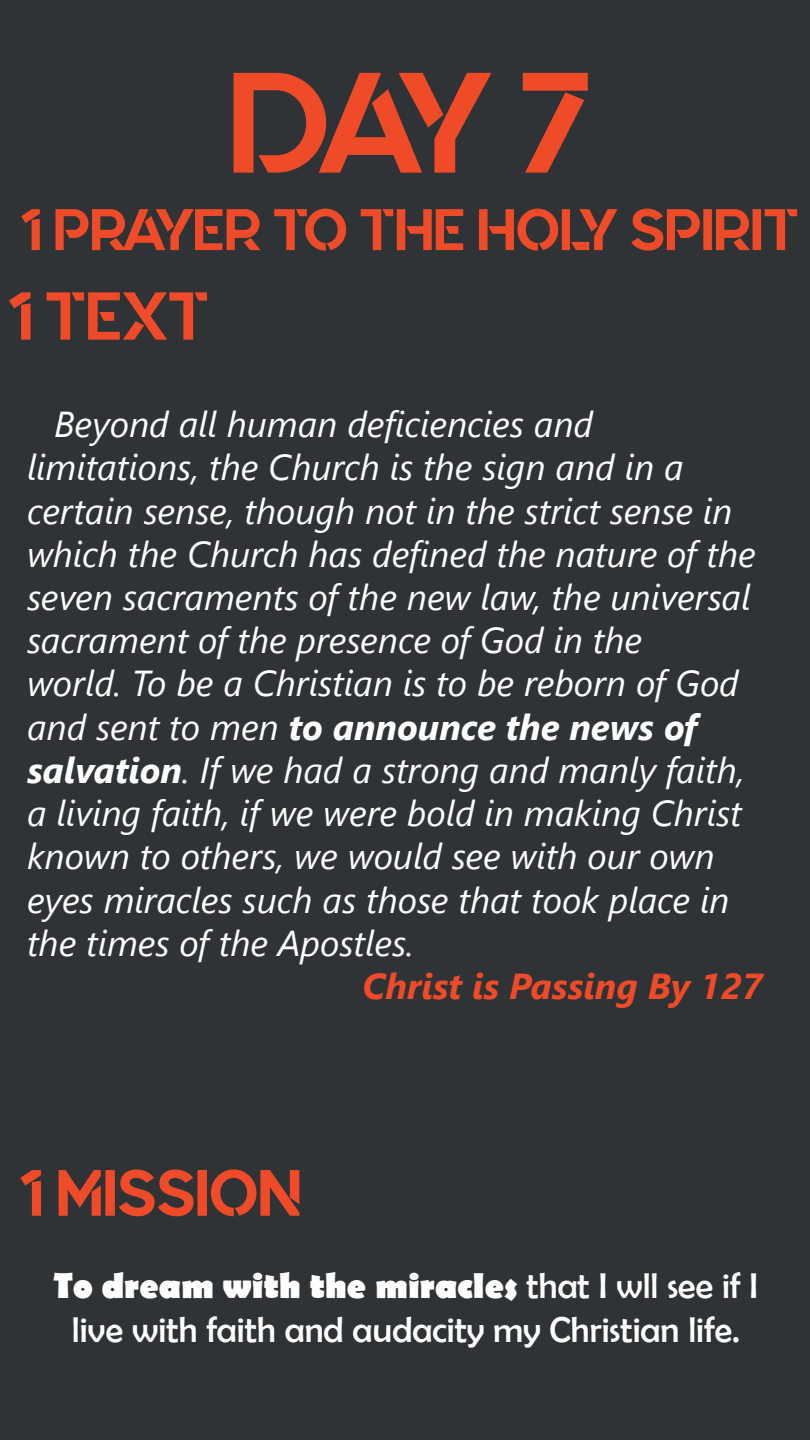
<style>
.page{position:relative;width:810px;height:1440px;background:#fff}
.page>*{position:absolute;margin:0;border:0;box-sizing:border-box;transform-origin:0 0}
.t1{font:142.5px "Quantify";color:#ef4b29}
.t2{font:67.5px "Quantify";color:#ef4b29}
.t3{font:65.25px "Quantify";color:#ef4b29}
.t4{font:58.5px "Quantify";color:#ef4b29}
.t5{font:italic 36px/43.2px "Segoe UI";color:#fff}
.t6{font:36px/43.2px "Berlin Sans FB";color:#fff;text-align:center}
.t7{font:italic 700 36px "Segoe UI";color:#ef4b29}
.s1{font-weight:700}
</style>
<div class="page">
<div style="left:0;top:0;width:810px;height:1439px;background:#2f3336"></div>
<p class="t1" style="left:229px;top:42px;width:362px">DAY 7</p>
<p class="t4" style="left:19px;top:197px;width:781px">1 PRAYER TO THE HOLY SPIRIT</p>
<p class="t2" style="left:7px;top:278px;width:203px">1 TEXT</p>
<p class="t5" style="left:27px;top:397px;width:730px;text-indent:27px">Beyond all human deficiencies and limitations, the Church is the sign and in a certain sense, though not in the strict sense in which the Church has defined the nature of the seven sacraments of the new law, the universal sacrament of the presence of God in the<br>world. To be a Christian is to be reborn of God and sent to men <span class="s1">to announce the news of salvation</span>. If we had a strong and manly faith, a living faith, if we were bold in making Christ known to others, we would see with our own eyes miracles such as those that took place in the times of the Apostles.</p>
<p class="t7" style="left:363px;top:952px;width:401px">Christ is Passing By 127</p>
<p class="t3" style="left:18px;top:1156px;width:285px">1 MISSION</p>
<p class="t6" style="left:54px;top:1264px;width:706px"><span class="s1">To dream with the miracles</span> that I wll see if I live with faith and audacity my Christian life.</p>
</div>
